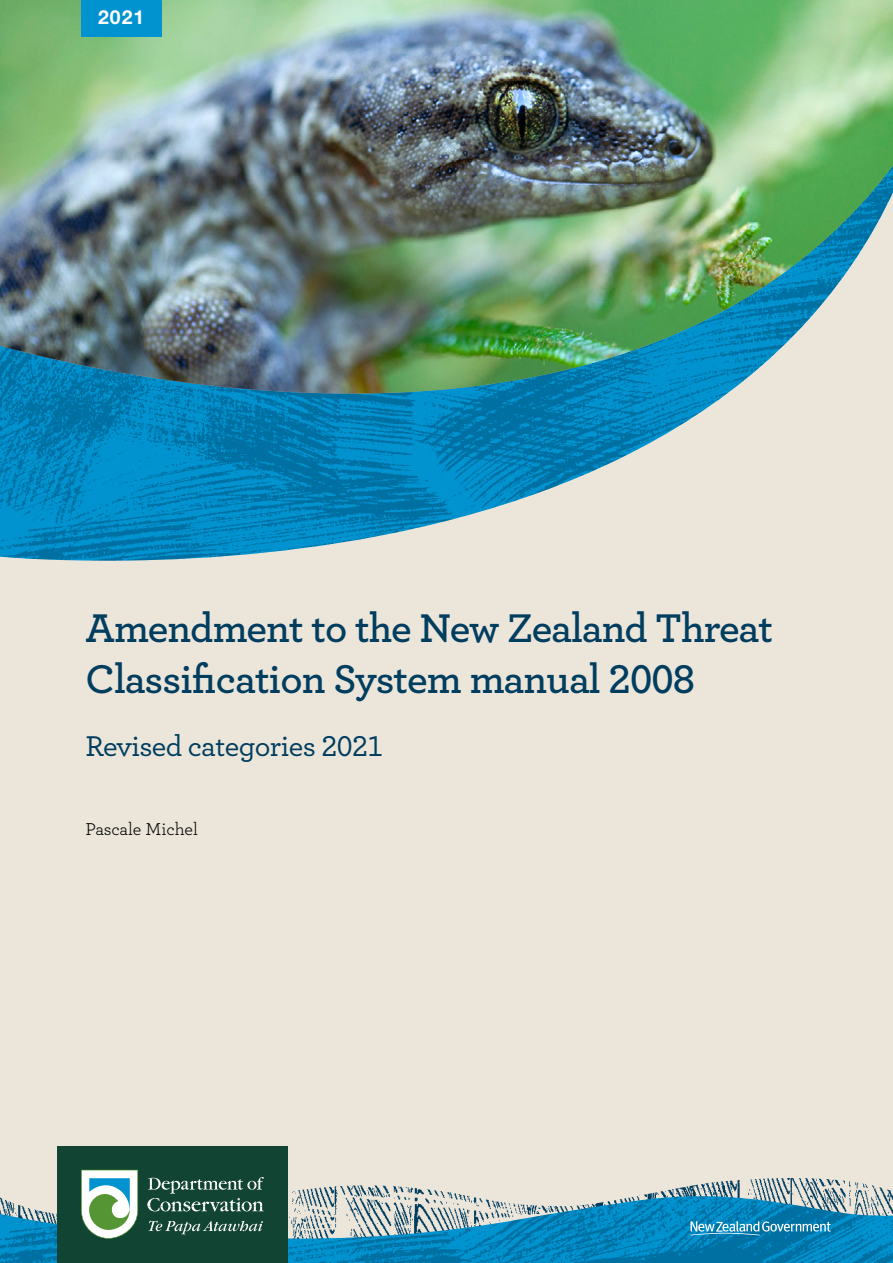
<style>
.page{position:relative;width:893px;height:1263px;background:#ebe5da}
.page>*{position:absolute;margin:0;border:0;box-sizing:border-box;transform-origin:0 0}
.t1{font:600 42px/51px "Archer";letter-spacing:-.02em;color:#003d5f}
.t2{font:500 30px "Archer";letter-spacing:-.02em;color:#003d5f}
.t3{font:700 19.35px "Helvetica Neue LT Pro";color:#fff}
.t4{font:18px "Archer";letter-spacing:-.005em;color:#000}
</style>
<div class="page">
<img style="left:0;top:552px;width:270px;height:9px">
<img style="left:310px;top:1178px;width:572px;height:11px">
<svg style="left:292px;top:1189px;width:600px;height:6px"></svg>
<img style="left:0;top:1195px;width:893px;height:68px">
<svg style="left:0;top:395px;width:725px;height:157px"></svg>
<img style="left:0;top:0;width:893px;height:395px">
<div style="left:57px;top:1146px;width:231px;height:117px;background:#114432"></div>
<svg style="left:81px;top:1170px;width:57px;height:69px;background:#9fc5b2"></svg>
<svg style="left:149px;top:1220px;width:114px;height:14px"></svg>
<svg style="left:147px;top:1177px;width:117px;height:34px"></svg>
<svg style="left:690px;top:1221px;width:141px;height:14px;background:#479fc6"></svg>
<div style="left:81px;top:0;width:80px;height:37px;background:#0093d0"></div>
<p class="t3" style="left:98px;top:5px;width:47px">2021</p>
<p class="t1" style="left:85px;top:600px;width:689px">Amendment to the New Zealand Threat<br>Classification System manual 2008</p>
<p class="t2" style="left:85px;top:724px;width:299px">Revised categories 2021</p>
<p class="t4" style="left:85px;top:817px;width:114px">Pascale Michel</p>
</div>
